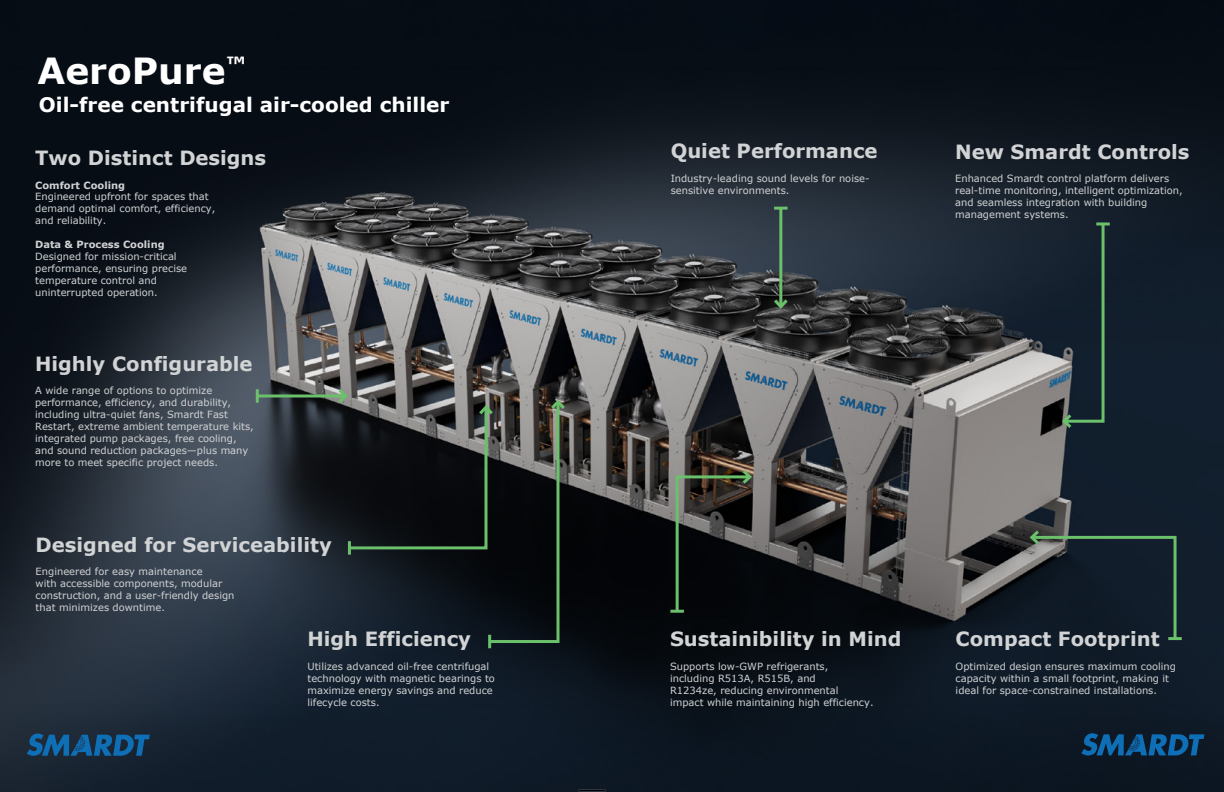
<style>
.page{position:relative;width:1224px;height:792px;background:#fff}
.page>*{position:absolute;margin:0;border:0;box-sizing:border-box;transform-origin:0 0}
.t1{font:700 36px "Verdana";color:#fff}
.t2{font:700 20px "Verdana";color:#fff}
.t3{font:700 19.6px "Verdana";color:#d1d3d4}
.t4{font:9.9px/11.9px "Verdana";color:#d1d3d4}
.t5{font:700 9.9px "Verdana";color:#d1d3d4}
</style>
<div class="page">
<img style="left:0;top:0;width:603px;height:792px">
<svg style="left:27px;top:734px;width:123px;height:22px;background:#144e7c"></svg>
<img style="left:603px;top:0;width:621px;height:792px">
<svg style="left:1081px;top:733px;width:123px;height:23px;background:#0e4571"></svg>
<svg style="left:579px;top:0;width:63px;height:1px"></svg>
<svg style="left:579px;top:790px;width:63px;height:2px"></svg>
<svg style="left:259px;top:394px;width:76px;height:4px"></svg>
<hr style="left:256px;top:389px;width:3px;height:14px;background:#6bc06b">
<svg style="left:335px;top:386px;width:233px;height:262px;background:#202527"></svg>
<hr style="left:779px;top:208px;width:3px;height:99px;background:#6bc06b">
<hr style="left:774px;top:207px;width:14px;height:3px;background:#6bc06b">
<svg style="left:771px;top:296px;width:20px;height:15px"></svg>
<hr style="left:1096px;top:222px;width:14px;height:3px;background:#6bc06b">
<svg style="left:1060px;top:221px;width:46px;height:210px;background:#223338"></svg>
<hr style="left:1168px;top:637px;width:14px;height:3px;background:#6bc06b">
<svg style="left:1027px;top:527px;width:151px;height:115px;background:#1a282f"></svg>
<hr style="left:670px;top:610px;width:14px;height:3px;background:#6bc06b">
<svg style="left:674px;top:467px;width:80px;height:147px;background:#252823"></svg>
<h1 class="t1" style="left:37px;top:46px;width:210px">AeroPure<sup>™</sup></h1>
<h2 class="t2" style="left:39px;top:91px;width:412px">Oil-free centrifugal air-cooled chiller</h2>
<h3 class="t3" style="left:35px;top:144px;width:232px">Two Distinct Designs</h3>
<p class="t5" style="left:35px;top:178px;width:91px">Comfort Cooling</p>
<p class="t4" style="left:35px;top:191px;width:182px">Engineered upfront for spaces that demand optimal comfort, efficiency, and reliability.</p>
<p class="t5" style="left:35px;top:237px;width:131px">Data &amp; Process Cooling</p>
<p class="t4" style="left:35px;top:250px;width:153px">Designed for mission-critical performance, ensuring precise temperature control and uninterrupted operation.</p>
<h3 class="t3" style="left:35px;top:350px;width:219px">Highly Configurable</h3>
<p class="t4" style="left:35px;top:385px;width:220px">A wide range of options to optimize performance, efficiency, and durability, including ultra-quiet fans, Smardt Fast Restart, extreme ambient temperature kits, integrated pump packages, free cooling, and sound reduction packages—plus many more to meet specific project needs.</p>
<h3 class="t3" style="left:36px;top:531px;width:298px">Designed for Serviceability</h3>
<p class="t4" style="left:36px;top:566px;width:200px">Engineered for easy maintenance<br>with accessible components, modular construction, and a user-friendly design that minimizes downtime.</p>
<h3 class="t3" style="left:307px;top:625px;width:165px">High Efficiency</h3>
<p class="t4" style="left:307px;top:660px;width:189px">Utilizes advanced oil-free centrifugal technology with magnetic bearings to maximize energy savings and reduce lifecycle costs.</p>
<h3 class="t3" style="left:671px;top:137px;width:208px">Quiet Performance</h3>
<p class="t4" style="left:671px;top:172px;width:200px">Industry-leading sound levels for noise&shy;sensitive environments.</p>
<h3 class="t3" style="left:955px;top:137px;width:236px">New Smardt Controls</h3>
<p class="t4" style="left:955px;top:173px;width:229px">Enhanced Smardt control platform delivers real-time monitoring, intelligent optimization, and seamless integration with building management systems.</p>
<h3 class="t3" style="left:670px;top:625px;width:233px">Sustainibility in Mind</h3>
<p class="t4" style="left:670px;top:660px;width:205px">Supports low-GWP refrigerants, including R513A, R515B, and<br>R1234ze, reducing environmental impact while maintaining high efficiency.</p>
<h3 class="t3" style="left:956px;top:625px;width:205px">Compact Footprint</h3>
<p class="t4" style="left:956px;top:660px;width:222px">Optimized design ensures maximum cooling capacity within a small footprint, making it ideal for space-constrained installations.</p>
</div>
